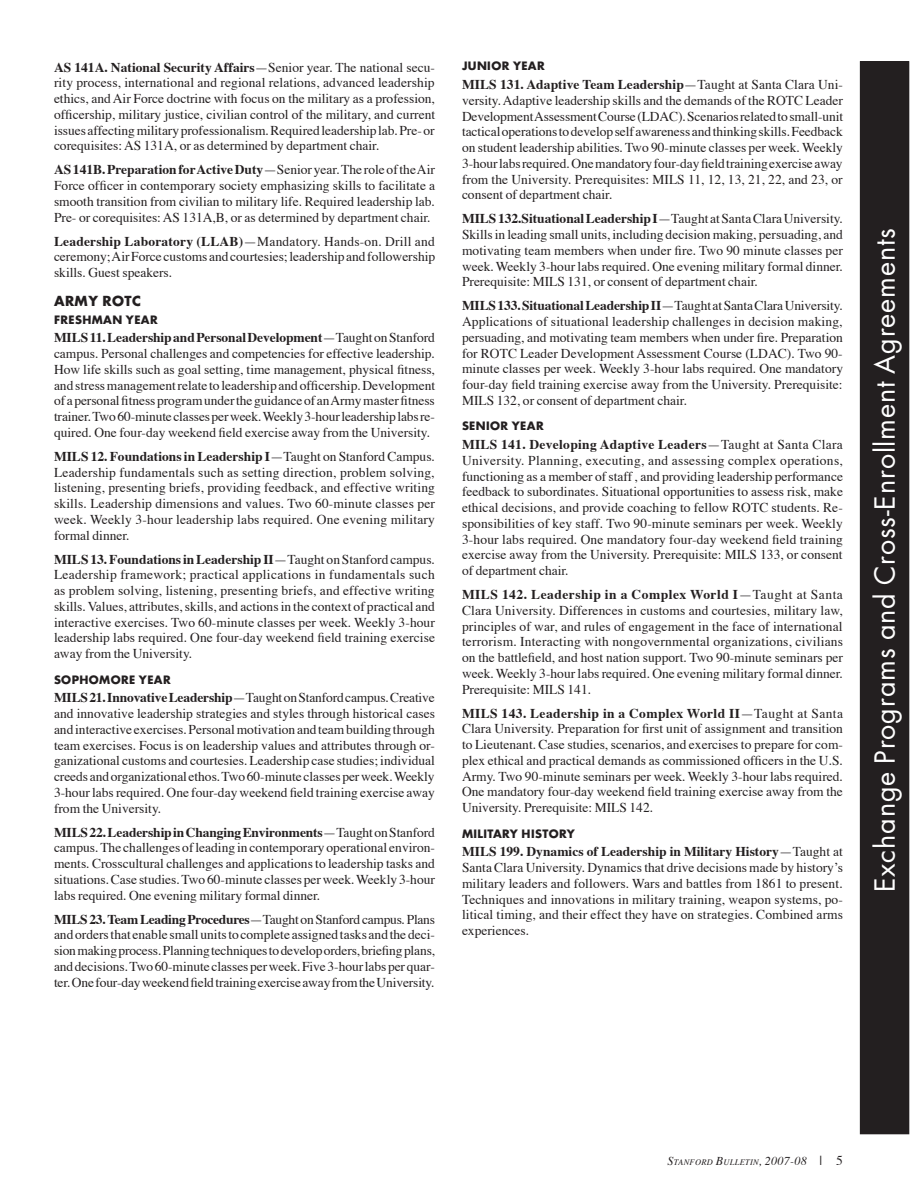
<style>
.page{position:relative;width:918px;height:1188px;background:#fff}
.page>*{position:absolute;margin:0;border:0;box-sizing:border-box;transform-origin:0 0}
.Header-3_4{font:27px "Futura";letter-spacing:.03em;color:#fff}
.fl_b_L13_5{font:13.5px/15.8px "Times";color:#231f20;text-align:justify}
.fl_b{font:13.5px/15.8px "Times";color:#231f20;text-align:justify}
.E_L16{font:700 13.5px "Futura";letter-spacing:.035em;color:#231f20}
.F_L14{font:700 11.25px "Futura";letter-spacing:.035em;color:#231f20}
.F_L10{font:700 11.25px "Futura";letter-spacing:.035em;color:#231f20}
.t1{font:italic 8.4px "Times";letter-spacing:.035em;color:#231f20}
.s1{font-weight:700}
.s2{font-size:12px}
.s3{font-style:normal;font-size:13.5px}
</style>
<div class="page">
<div style="left:860px;top:62px;width:49px;height:1072px;background:#231f20"></div>
<p class="fl_b_L13_5" style="left:54px;top:58px;width:383px"><span class="s1">AS 141A. National Security Affairs</span>—Senior year. The national secu&shy;rity process, international and regional relations, advanced leadership ethics, and Air Force doctrine with focus on the military as a profession, officership, military justice, civilian control of the military, and current issues affecting military professionalism. Required leadership lab. Pre- or corequisites: AS 131A, or as determined by department chair.</p>
<p class="fl_b_L13_5" style="left:54px;top:161px;width:383px"><span class="s1">AS 141B. Preparation for Active Duty</span>—Senior year. The role of the Air Force officer in contemporary society emphasizing skills to facilitate a smooth transition from civilian to military life. Required leadership lab.<br>Pre- or corequisites: AS 131A,B, or as determined by department chair.</p>
<p class="fl_b_L13_5" style="left:54px;top:232px;width:383px"><span class="s1">Leadership Laboratory (LLAB)</span>—Mandatory. Hands-on. Drill and ceremony; Air Force customs and courtesies; leadership and followership skills. Guest speakers.</p>
<p class="E_L16" style="left:54px;top:292px;width:89px">ARMY ROTC</p>
<p class="F_L10" style="left:54px;top:312px;width:105px">FRESHMAN YEAR</p>
<p class="fl_b" style="left:54px;top:329px;width:383px"><span class="s1">MILS 11. Leadership and Personal Development</span>—Taught on Stanford campus. Personal challenges and competencies for effective leadership.<br>How life skills such as goal setting, time management, physical fitness, and stress management relate to leadership and officership. Development of a personal fitness program under the guidance of an Army master fitness trainer.Two 60-minute classes per week. Weekly 3-hour leadership labs re&shy;quired. One four-day weekend field exercise away from the University.</p>
<p class="fl_b_L13_5" style="left:54px;top:447px;width:383px"><span class="s1">MILS 12. Foundations in Leadership I</span>—Taught on Stanford Campus.<br>Leadership fundamentals such as setting direction, problem solving, listening, presenting briefs, providing feedback, and effective writing skills. Leadership dimensions and values. Two 60-minute classes per week. Weekly 3-hour leadership labs required. One evening military formal dinner.</p>
<p class="fl_b_L13_5" style="left:54px;top:550px;width:383px"><span class="s1">MILS 13. Foundations in Leadership II</span>—Taught on Stanford campus.<br>Leadership framework; practical applications in fundamentals such as problem solving, listening, presenting briefs, and effective writing skills. Values, attributes, skills, and actions in the context of practical and interactive exercises. Two 60-minute classes per week. Weekly 3-hour leadership labs required. One four-day weekend field training exercise away from the University.</p>
<p class="F_L14" style="left:54px;top:672px;width:18px">SOPHOMORE</p>
<p class="F_L14" style="left:139px;top:672px;width:18px">YEAR</p>
<p class="fl_b" style="left:54px;top:689px;width:383px"><span class="s1">MILS 21. Innovative Leadership</span>—Taught on Stanford campus. Creative and innovative leadership strategies and styles through historical cases and interactive exercises. Personal motivation and team building through team exercises. Focus is on leadership values and attributes through or&shy;ganizational customs and courtesies. Leadership case studies; individual creeds and organizational ethos. Two 60-minute classes per week. Weekly 3-hour labs required. One four-day weekend field training exercise away from the University.</p>
<p class="fl_b_L13_5" style="left:54px;top:823px;width:382px"><span class="s1">MILS 22. Leadership in Changing Environments</span>—Taught on Stanford campus. The challenges of leading in contemporary operational environ&shy;ments. Crosscultural challenges and applications to leadership tasks and situations. Case studies. Two 60-minute classes per week. Weekly 3-hour labs required. One evening military formal dinner.</p>
<p class="fl_b_L13_5" style="left:54px;top:910px;width:383px"><span class="s1">MILS 23. Team Leading Procedures</span>—Taught on Stanford campus. Plans and orders that enable small units to complete assigned tasks and the deci&shy;sion making process. Planning techniques to develop orders, briefing plans, and decisions. Two 60-minute classes per week. Five 3-hour labs per quar&shy;ter. One four-day weekend field training exercise away from the University.</p>
<p class="F_L14" style="left:462px;top:59px;width:84px">JUNIOR YEAR</p>
<p class="fl_b" style="left:462px;top:76px;width:383px"><span class="s1">MILS 131. Adaptive Team Leadership</span>—Taught at Santa Clara Uni&shy;versity. Adaptive leadership skills and the demands of the ROTC Leader Development Assessment Course (LDAC). Scenarios related to small-unit tactical operations to develop self awareness and thinking skills. Feedback on student leadership abilities. Two 90-minute classes per week. Weekly 3-hour labs required. One mandatory four-day field training exercise away from the University. Prerequisites: MILS 11, 12, 13, 21, 22, and 23, or consent of department chair.</p>
<p class="fl_b_L13_5" style="left:462px;top:210px;width:383px"><span class="s1">MILS 132.Situational Leadership I</span>—Taught at Santa Clara University.<br>Skills in leading small units, including decision making, persuading, and motivating team members when under fire. Two 90 minute classes per week. Weekly 3-hour labs required. One evening military formal dinner.<br>Prerequisite: MILS 131, or consent of department chair.</p>
<p class="fl_b_L13_5" style="left:462px;top:297px;width:383px"><span class="s1">MILS 133. Situational Leadership II</span>—Taught at Santa Clara University.<br>Applications of situational leadership challenges in decision making, persuading, and motivating team members when under fire. Preparation for ROTC Leader Development Assessment Course (LDAC). Two 90- minute classes per week. Weekly 3-hour labs required. One mandatory four-day field training exercise away from the University. Prerequisite:<br>MILS 132, or consent of department chair.</p>
<p class="F_L14" style="left:462px;top:419px;width:83px">SENIOR YEAR</p>
<p class="fl_b" style="left:462px;top:436px;width:383px"><span class="s1">MILS 141. Developing Adaptive Leaders</span>—Taught at Santa Clara University. Planning, executing, and assessing complex operations, functioning as a member of staff , and providing leadership performance feedback to subordinates. Situational opportunities to assess risk, make ethical decisions, and provide coaching to fellow ROTC students. Re&shy;sponsibilities of key staff. Two 90-minute seminars per week. Weekly 3-hour labs required. One mandatory four-day weekend field training exercise away from the University. Prerequisite: MILS 133, or consent of department chair.</p>
<p class="fl_b_L13_5" style="left:462px;top:586px;width:383px"><span class="s1">MILS 142. Leadership in a Complex World I</span>—Taught at Santa Clara University. Differences in customs and courtesies, military law, principles of war, and rules of engagement in the face of international terrorism. Interacting with nongovernmental organizations, civilians on the battlefield, and host nation support. Two 90-minute seminars per week. Weekly 3-hour labs required. One evening military formal dinner.<br>Prerequisite: MILS 141.</p>
<p class="fl_b_L13_5" style="left:462px;top:704px;width:383px"><span class="s1">MILS 143. Leadership in a Complex World II</span>—Taught at Santa Clara University. Preparation for first unit of assignment and transition to Lieutenant. Case studies, scenarios, and exercises to prepare for com&shy;plex ethical and practical demands as commissioned officers in the U.S.<br>Army. Two 90-minute seminars per week. Weekly 3-hour labs required.<br>One mandatory four-day weekend field training exercise away from the University. Prerequisite: MILS 142.</p>
<p class="F_L14" style="left:462px;top:826px;width:114px">MILITARY HISTORY</p>
<p class="fl_b" style="left:462px;top:843px;width:383px"><span class="s1">MILS 199. Dynamics of Leadership in Military History</span>—Taught at Santa Clara University. Dynamics that drive decisions made by history’s military leaders and followers. Wars and battles from 1861 to present.<br>Techniques and innovations in military training, weapon systems, po&shy;litical timing, and their effect they have on strategies. Combined arms experiences.</p>
<p class="Header-3_4" style="left:868px;top:892px;width:665px;rotate:-90deg">Exchange Programs and Cross-Enrollment Agreements</p>
<p class="t1" style="left:668px;top:1155px;width:177px"><span class="s2">S</span>TANFORD <span class="s2">B</span>ULLETIN<span class="s2">, 2007-08</span> <span class="s3">| 5</span></p>
</div>
